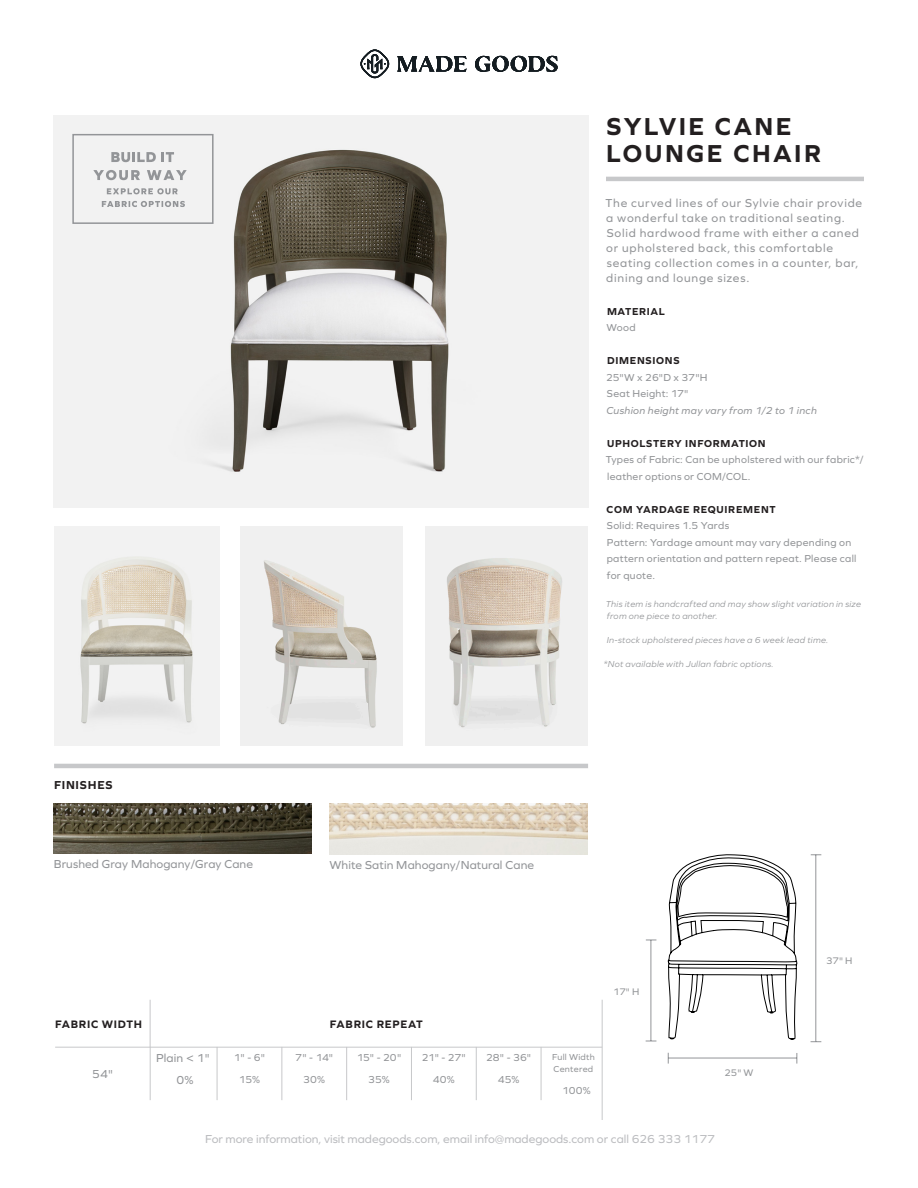
<style>
.page{position:relative;width:918px;height:1188px;background:#fff}
.page>*{position:absolute;margin:0;border:0;box-sizing:border-box;transform-origin:0 0}
.t1{font:700 25.5px/27px "Graphie";letter-spacing:.095em;color:#231f20}
.t2{font:12px/15px "Graphie";letter-spacing:.06em;color:#939598}
.t3{font:12px "Graphie";color:#bcbdc0}
.t4{font:12px "Graphie";letter-spacing:.01em;color:#939598}
.t5{font:700 12px "Graphie";letter-spacing:.065em;color:#231f20}
.t6{font:700 11.25px "Graphie";letter-spacing:.06em;color:#231f20}
.t7{font:10.5px/16.5px "Graphie";letter-spacing:.025em;color:#939598;text-align:center}
.t8{font:700 10.5px "Graphie";letter-spacing:.065em;color:#231f20}
.t9{font:italic 10.5px "Graphie";letter-spacing:.03em;color:#939598}
.t10{font:9.9px "Graphie";color:#939598}
.t11{font:italic 9px/12px "Graphie";letter-spacing:.03em;color:#939598}
.t12{font:9px/12px "Graphie";letter-spacing:.03em;color:#939598}
</style>
<div class="page">
<img style="left:54px;top:116px;width:534px;height:391px">
<hr style="left:606px;top:177px;width:258px;height:4px;background:#c7c8ca">
<svg style="left:397px;top:56px;width:161px;height:16px"></svg>
<svg style="left:360px;top:50px;width:29px;height:28px"></svg>
<hr style="left:54px;top:764px;width:534px;height:4px;background:#c7c8ca">
<svg style="left:107px;top:188px;width:71px;height:6px"></svg>
<svg style="left:111px;top:152px;width:63px;height:10px"></svg>
<svg style="left:93px;top:170px;width:47px;height:10px"></svg>
<svg style="left:147px;top:170px;width:40px;height:10px"></svg>
<div style="left:72px;top:134px;width:142px;height:90px;border:2px solid #939598"></div>
<svg style="left:102px;top:201px;width:83px;height:6px"></svg>
<hr style="left:815px;top:855px;width:1px;height:187px;background:#939598">
<hr style="left:651px;top:940px;width:1px;height:101px;background:#939598">
<svg style="left:668px;top:854px;width:130px;height:210px"></svg>
<img style="left:54px;top:803px;width:258px;height:50px">
<img style="left:54px;top:526px;width:165px;height:219px">
<img style="left:240px;top:526px;width:163px;height:219px">
<img style="left:425px;top:526px;width:163px;height:219px">
<img style="left:329px;top:803px;width:258px;height:51px">
<hr style="left:150px;top:1047px;width:1px;height:53px;background:#c7c8ca">
<hr style="left:217px;top:1047px;width:1px;height:53px;background:#c7c8ca">
<hr style="left:281px;top:1047px;width:1px;height:53px;background:#c7c8ca">
<hr style="left:346px;top:1047px;width:1px;height:53px;background:#c7c8ca">
<hr style="left:411px;top:1047px;width:1px;height:53px;background:#c7c8ca">
<hr style="left:476px;top:1047px;width:1px;height:53px;background:#c7c8ca">
<hr style="left:541px;top:1047px;width:1px;height:53px;background:#c7c8ca">
<hr style="left:150px;top:1000px;width:1px;height:47px;background:#c7c8ca">
<hr style="left:55px;top:1047px;width:547px;height:1px;background:#c7c8ca">
<hr style="left:602px;top:1000px;width:1px;height:120px;background:#c7c8ca">
<h1 class="t1" style="left:606px;top:112px;width:216px">SYLVIE CANE<br>LOUNGE CHAIR</h1>
<p class="t2" style="left:606px;top:195px;width:258px">The curved lines of our Sylvie chair provide a wonderful take on traditional seating.<br>Solid hardwood frame with either a caned or upholstered back, this comfortable seating collection comes in a counter, bar, dining and lounge sizes.</p>
<p class="t8" style="left:607px;top:305px;width:59px">MATERIAL</p>
<p class="t7" style="left:607px;top:319px;width:31px">Wood</p>
<p class="t8" style="left:607px;top:354px;width:74px">DIMENSIONS</p>
<p class="t7" style="left:606px;top:369px;width:103px;text-align:left">25"W x 26"D x 37"H<br>Seat Height: 17"</p>
<p class="t9" style="left:606px;top:404px;width:212px">Cushion height may vary from 1/2 to 1 inch</p>
<p class="t8" style="left:607px;top:437px;width:160px">UPHOLSTERY INFORMATION</p>
<p class="t7" style="left:606px;top:451px;width:259px;text-align:left">Types of Fabric: Can be upholstered with our fabric*/ leather options or COM/COL.</p>
<p class="t8" style="left:607px;top:503px;width:171px">COM YARDAGE REQUIREMENT</p>
<p class="t7" style="left:607px;top:517px;width:251px;text-align:left">Solid: Requires 1.5 Yards<br>Pattern: Yardage amount may vary depending on pattern orientation and pattern repeat. Please call for quote.</p>
<p class="t11" style="left:606px;top:598px;width:257px">This item is handcrafted and may show slight variation in size from one piece to another.</p>
<p class="t11" style="left:607px;top:634px;width:223px">In-stock upholstered pieces have a 6 week lead time.</p>
<p class="t11" style="left:604px;top:658px;width:172px">*Not available with Jullan fabric options.</p>
<p class="t5" style="left:54px;top:778px;width:60px">FINISHES</p>
<p class="t4" style="left:54px;top:857px;width:201px">Brushed Gray Mahogany/Gray Cane</p>
<p class="t4" style="left:329px;top:857px;width:206px">White Satin Mahogany/Natural Cane</p>
<p class="t6" style="left:55px;top:1018px;width:88px">FABRIC WIDTH</p>
<p class="t6" style="left:330px;top:1018px;width:95px">FABRIC REPEAT</p>
<p class="t2" style="left:92px;top:1067px;width:22px">54"</p>
<p class="t2" style="left:156px;top:1046px;width:55px;line-height:22.5px;text-align:center">Plain &lt; 1"<br>0%</p>
<p class="t7" style="left:234px;top:1046px;width:33px;line-height:22.5px">1" - 6"<br>15%</p>
<p class="t7" style="left:295px;top:1046px;width:39px;line-height:22.5px">7" - 14"<br>30%</p>
<p class="t7" style="left:357px;top:1046px;width:46px;line-height:22.5px">15" - 20"<br>35%</p>
<p class="t7" style="left:422px;top:1046px;width:46px;line-height:22.5px">21" - 27"<br>40%</p>
<p class="t7" style="left:486px;top:1046px;width:47px;line-height:22.5px">28" - 36"<br>45%</p>
<p class="t12" style="left:552px;top:1050px;width:44px">Full Width<br>Centered</p>
<p class="t7" style="left:562px;top:1082px;width:30px">100%</p>
<p class="t10" style="left:613px;top:986px;width:28px">17" H</p>
<p class="t10" style="left:724px;top:1067px;width:31px">25" W</p>
<p class="t10" style="left:826px;top:955px;width:28px">37" H</p>
<p class="t3" style="left:205px;top:1132px;width:511px">For more information, visit madegoods.com, email info@madegoods.com or call 626 333 1177</p>
</div>
